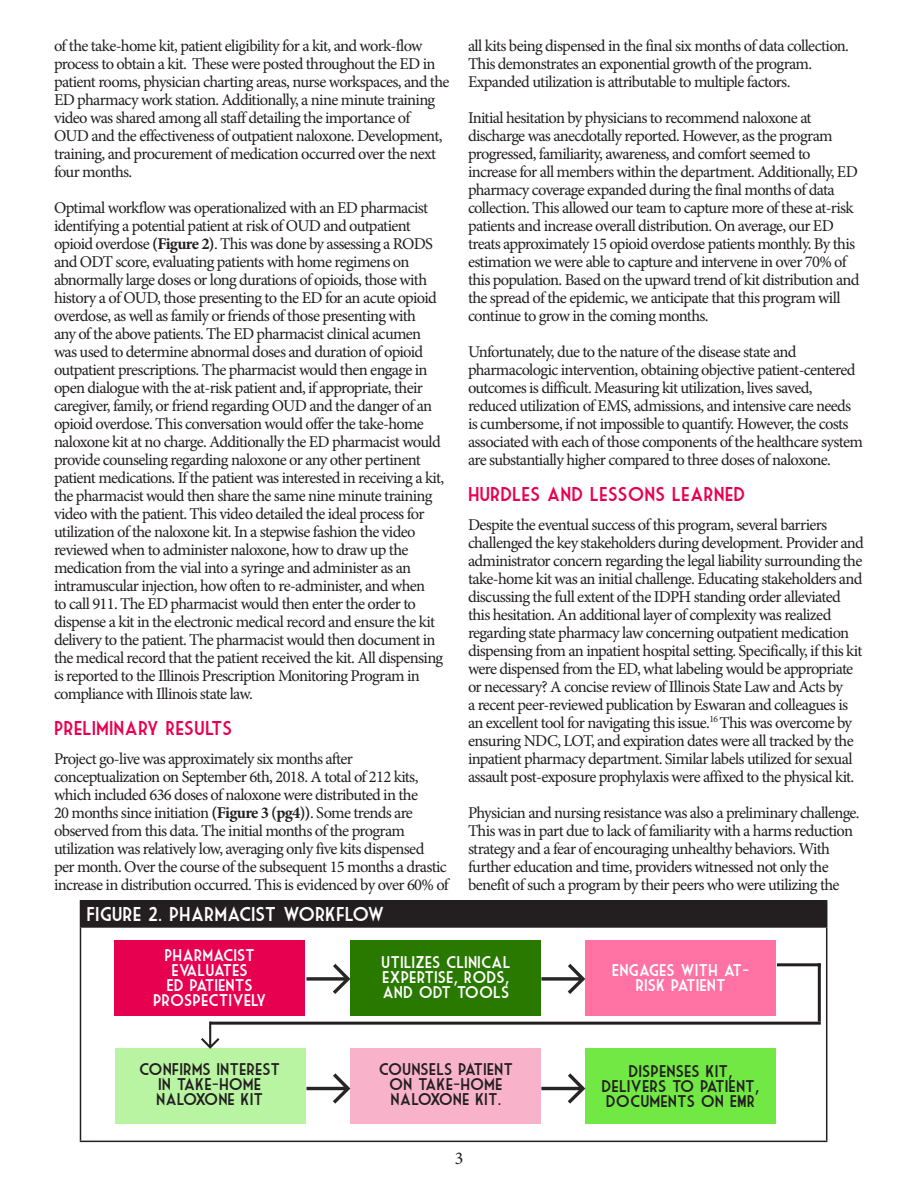
<style>
.page{position:relative;width:918px;height:1188px;background:#fff}
.page>*{position:absolute;margin:0;border:0;box-sizing:border-box;transform-origin:0 0}
.t1{font:19.5px "Market Deco";color:#e80050}
.t2{font:19.5px "Market Deco";color:#fff}
.t3{font:18px "Minion Pro";color:#231f20}
.t4{font:16.5px/18px "Minion Pro";letter-spacing:-.04em;color:#231f20}
.t5{font:16.5px/15px "Market Deco";color:#231f20;text-align:center}
.t6{font:16.5px/15px "Market Deco";color:#fff;text-align:center}
.s1{font-weight:700}
</style>
<div class="page">
<div style="left:351px;top:941px;width:190px;height:75px;background:#297800"></div>
<div style="left:585px;top:941px;width:191px;height:75px;background:#ff72a3"></div>
<div style="left:351px;top:1049px;width:190px;height:75px;background:#f8b3ca"></div>
<div style="left:585px;top:1049px;width:191px;height:75px;background:#72e844"></div>
<svg style="left:306px;top:964px;width:44px;height:30px"></svg>
<svg style="left:541px;top:964px;width:44px;height:30px"></svg>
<svg style="left:306px;top:1073px;width:44px;height:31px"></svg>
<svg style="left:541px;top:1073px;width:44px;height:31px"></svg>
<div style="left:114px;top:941px;width:191px;height:75px;background:#e80050"></div>
<div style="left:115px;top:1048px;width:191px;height:76px;background:#b8f4a1"></div>
<hr style="left:777px;top:963px;width:44px;height:3px;background:#231f20">
<hr style="left:818px;top:963px;width:3px;height:59px;background:#231f20">
<hr style="left:210px;top:1022px;width:611px;height:3px;background:#231f20">
<svg style="left:201px;top:1022px;width:18px;height:27px"></svg>
<div style="left:80px;top:901px;width:747px;height:26px;background:#231f20"></div>
<hr style="left:80px;top:900px;width:747px;height:2px;background:#231f20">
<hr style="left:80px;top:926px;width:747px;height:2px;background:#231f20">
<hr style="left:80px;top:928px;width:1px;height:213px;background:#231f20">
<hr style="left:826px;top:928px;width:1px;height:213px;background:#231f20">
<hr style="left:80px;top:1141px;width:747px;height:1px;background:#231f20">
<p class="t4" style="left:54px;top:37px;width:397px">of the take-home kit, patient eligibility for a kit, and work-flow process to obtain a kit. These were posted throughout the ED in patient rooms, physician charting areas, nurse workspaces, and the ED pharmacy work station. Additionally, a nine minute training video was shared among all staff detailing the importance of<br>OUD and the effectiveness of outpatient naloxone. Development, training, and procurement of medication occurred over the next four months.</p>
<p class="t4" style="left:54px;top:199px;width:392px">Optimal workflow was operationalized with an ED pharmacist identifying a potential patient at risk of OUD and outpatient opioid overdose <span class="s1">(Figure 2)</span>. This was done by assessing a RODS and ODT score, evaluating patients with home regimens on abnormally large doses or long durations of opioids, those with history a of OUD, those presenting to the ED for an acute opioid overdose, as well as family or friends of those presenting with<br>any of the above patients. The ED pharmacist clinical acumen was used to determine abnormal doses and duration of opioid outpatient prescriptions. The pharmacist would then engage in open dialogue with the at-risk patient and, if appropriate, their caregiver, family, or friend regarding OUD and the danger of an opioid overdose. This conversation would offer the take-home naloxone kit at no charge. Additionally the ED pharmacist would provide counseling regarding naloxone or any other pertinent patient medications. If the patient was interested in receiving a kit, the pharmacist would then share the same nine minute training video with the patient. This video detailed the ideal process for utilization of the naloxone kit. In a stepwise fashion the video reviewed when to administer naloxone, how to draw up the medication from the vial into a syringe and administer as an intramuscular injection, how often to re-administer, and when<br>to call 911. The ED pharmacist would then enter the order to dispense a kit in the electronic medical record and ensure the kit delivery to the patient. The pharmacist would then document in the medical record that the patient received the kit. All dispensing is reported to the Illinois Prescription Monitoring Program in compliance with Illinois state law.</p>
<p class="t1" style="left:54px;top:718px;width:180px">PRELIMINARY RESULTS</p>
<p class="t4" style="left:54px;top:750px;width:396px">Project go-live was approximately six months after conceptualization on September 6th, 2018. A total of 212 kits, which included 636 doses of naloxone were distributed in the<br>20 months since initiation <span class="s1">(Figure 3 (pg4))</span>. Some trends are observed from this data. The initial months of the program utilization was relatively low, averaging only five kits dispensed per month. Over the course of the subsequent 15 months a drastic increase in distribution occurred. This is evidenced by over 60% of</p>
<p class="t2" style="left:86px;top:903px;width:300px">FIGURE 2. PHARMACIST WORKFLOW</p>
<p class="t4" style="left:468px;top:37px;width:383px">all kits being dispensed in the final six months of data collection.<br>This demonstrates an exponential growth of the program.<br>Expanded utilization is attributable to multiple factors.</p>
<p class="t4" style="left:468px;top:109px;width:393px">Initial hesitation by physicians to recommend naloxone at discharge was anecdotally reported. However, as the program progressed, familiarity, awareness, and comfort seemed to increase for all members within the department. Additionally, ED pharmacy coverage expanded during the final months of data collection. This allowed our team to capture more of these at-risk patients and increase overall distribution. On average, our ED treats approximately 15 opioid overdose patients monthly. By this estimation we were able to capture and intervene in over 70% of this population. Based on the upward trend of kit distribution and the spread of the epidemic, we anticipate that this program will continue to grow in the coming months.</p>
<p class="t4" style="left:468px;top:343px;width:396px">Unfortunately, due to the nature of the disease state and pharmacologic intervention, obtaining objective patient-centered outcomes is difficult. Measuring kit utilization, lives saved, reduced utilization of EMS, admissions, and intensive care needs is cumbersome, if not impossible to quantify. However, the costs associated with each of those components of the healthcare system are substantially higher compared to three doses of naloxone.</p>
<p class="t1" style="left:468px;top:484px;width:279px">HURDLES AND LESSONS LEARNED</p>
<p class="t4" style="left:468px;top:516px;width:397px">Despite the eventual success of this program, several barriers challenged the key stakeholders during development. Provider and administrator concern regarding the legal liability surrounding the take-home kit was an initial challenge. Educating stakeholders and discussing the full extent of the IDPH standing order alleviated this hesitation. An additional layer of complexity was realized regarding state pharmacy law concerning outpatient medication dispensing from an inpatient hospital setting. Specifically, if this kit were dispensed from the ED, what labeling would be appropriate or necessary? A concise review of Illinois State Law and Acts by<br>a recent peer-reviewed publication by Eswaran and colleagues is an excellent tool for navigating this issue.<sup>16</sup> This was overcome by ensuring NDC, LOT, and expiration dates were all tracked by the inpatient pharmacy department. Similar labels utilized for sexual assault post-exposure prophylaxis were affixed to the physical kit.</p>
<p class="t4" style="left:468px;top:804px;width:393px">Physician and nursing resistance was also a preliminary challenge.<br>This was in part due to lack of familiarity with a harms reduction strategy and a fear of encouraging unhealthy behaviors. With further education and time, providers witnessed not only the benefit of such a program by their peers who were utilizing the</p>
<p class="t6" style="left:153px;top:947px;width:115px">PHARMACIST<br>EVALUATES<br>ED PATIENTS<br>PROSPECTIVELY</p>
<p class="t5" style="left:139px;top:1062px;width:143px">CONFIRMS INTEREST<br>IN TAKE-HOME<br>NALOXONE KIT</p>
<p class="t6" style="left:381px;top:954px;width:131px;text-align:justify">UTILIZES CLINICAL EXPERTISE, RODS, AND ODT TOOLS</p>
<p class="t6" style="left:612px;top:962px;width:139px">ENGAGES WITH AT-<br>RISK PATIENT</p>
<p class="t5" style="left:379px;top:1062px;width:136px">COUNSELS PATIENT<br>ON TAKE-HOME<br>NALOXONE KIT.</p>
<p class="t5" style="left:602px;top:1064px;width:160px">DISPENSES KIT,<br>DELIVERS TO PATIENT,<br>DOCUMENTS ON EMR</p>
<p class="t3" style="left:455px;top:1146px;width:10px">3</p>
</div>
